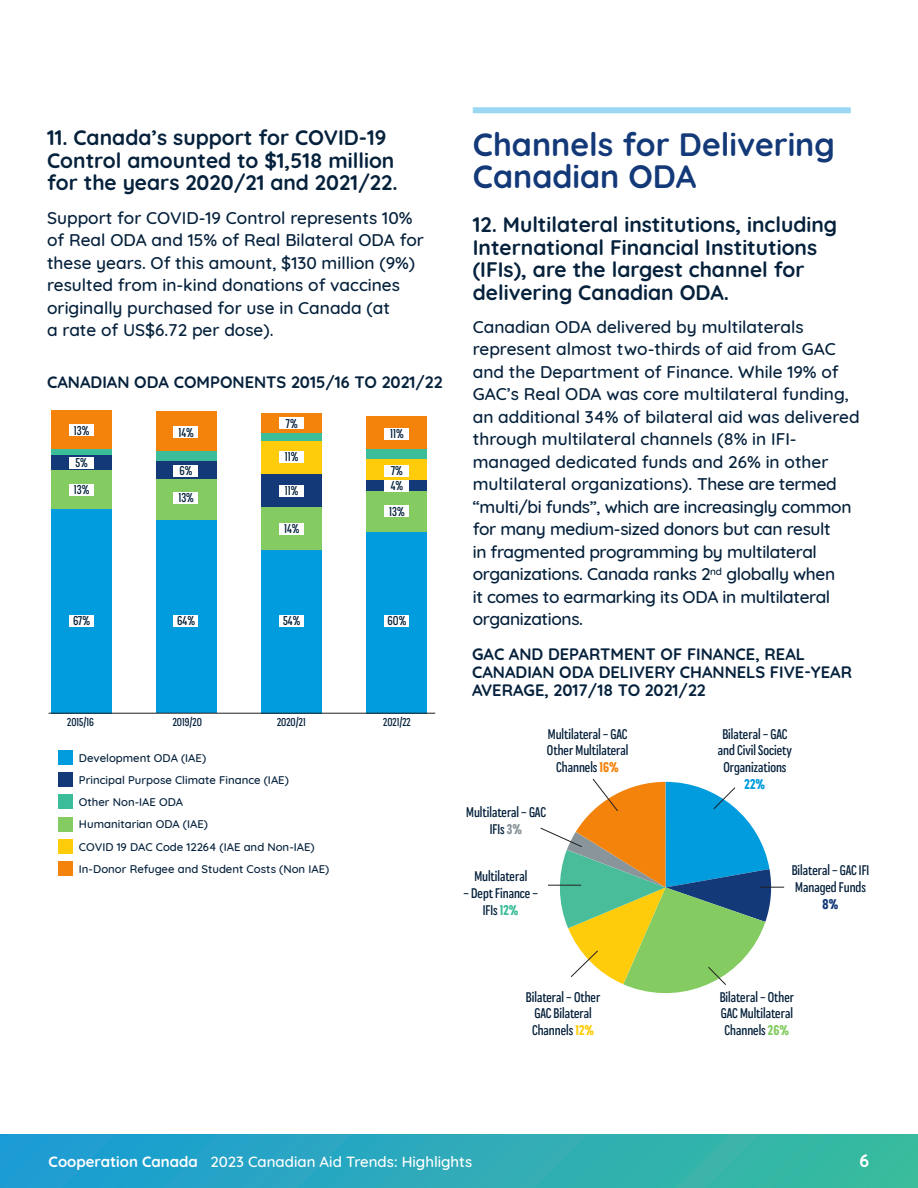
<style>
.page{position:relative;width:918px;height:1188px;background:#fff}
.page>*{position:absolute;margin:0;border:0;box-sizing:border-box;transform-origin:0 0}
.SUB_GOOD_2{font:700 32.25px/31.5px "Quicksand";color:#143978}
.body{font:700 21px/22.5px "Quicksand";color:#05213c}
.t1{font:700 18px "Quicksand";color:#fff}
.body-2{font:500 17.25px/22.5px "Quicksand";color:#05213c}
.chart_title{font:700 16.5px/18px "Quicksand";color:#05213c}
.t2{font:500 15px "Quicksand";color:#fff}
.body-3{font:500 condensed 14.7px/16.6px "Praktika";color:#05213c;text-align:center}
.body-4{font:500 condensed 13.5px "Praktika";color:#05213c}
.body-5{font:500 condensed 12px "Praktika";color:#05213c}
.body-6{font:500 11.4px "Quicksand";color:#05213c}
.s1{font-weight:700;color:#f3830b}
.s2{font-weight:700;color:#009cde}
.s3{font-weight:700;color:#8a959b}
.s4{font-weight:700;color:#3bbd99}
.s5{font-weight:700;color:#143978}
.s6{font-weight:700;color:#ffcc0b}
.s7{font-weight:700;color:#84cc62}
.s8{font-weight:700}
</style>
<div class="page">
<div style="left:0;top:1134px;width:918px;height:54px;background:linear-gradient(to right,#1d9bd5,#3bbb9d)"></div>
<div style="left:262px;top:413px;width:60px;height:187px;background:#f3830b"></div>
<div style="left:367px;top:417px;width:60px;height:183px;background:#f3830b"></div>
<div style="left:51px;top:410px;width:60px;height:207px;background:#f3830b"></div>
<div style="left:157px;top:412px;width:60px;height:205px;background:#f3830b"></div>
<div style="left:262px;top:433px;width:60px;height:186px;background:#3bbd99"></div>
<div style="left:367px;top:449px;width:60px;height:170px;background:#3bbd99"></div>
<div style="left:51px;top:449px;width:60px;height:186px;background:#3bbd99"></div>
<div style="left:157px;top:451px;width:60px;height:184px;background:#3bbd99"></div>
<div style="left:262px;top:441px;width:60px;height:203px;background:#ffcc0b"></div>
<div style="left:367px;top:459px;width:60px;height:185px;background:#ffcc0b"></div>
<div style="left:51px;top:455px;width:60px;height:206px;background:#143978"></div>
<div style="left:157px;top:462px;width:60px;height:199px;background:#143978"></div>
<div style="left:262px;top:474px;width:60px;height:187px;background:#143978"></div>
<div style="left:367px;top:481px;width:60px;height:180px;background:#143978"></div>
<div style="left:51px;top:470px;width:60px;height:214px;background:#84cc62"></div>
<div style="left:157px;top:479px;width:60px;height:205px;background:#84cc62"></div>
<div style="left:262px;top:508px;width:60px;height:176px;background:#84cc62"></div>
<div style="left:367px;top:491px;width:60px;height:193px;background:#84cc62"></div>
<div style="left:473px;top:107px;width:378px;height:6px;background:#99d7f2"></div>
<div style="left:58px;top:750px;width:14px;height:15px;background:#009cde"></div>
<div style="left:58px;top:772px;width:14px;height:15px;background:#143978"></div>
<div style="left:58px;top:795px;width:14px;height:14px;background:#3bbd99"></div>
<div style="left:58px;top:817px;width:14px;height:14px;background:#84cc62"></div>
<div style="left:58px;top:839px;width:14px;height:14px;background:#ffcc0b"></div>
<div style="left:58px;top:861px;width:14px;height:15px;background:#f3830b"></div>
<div style="left:51px;top:509px;width:60px;height:204px;background:#009cde"></div>
<div style="left:157px;top:520px;width:60px;height:193px;background:#009cde"></div>
<div style="left:262px;top:550px;width:60px;height:163px;background:#009cde"></div>
<div style="left:367px;top:532px;width:60px;height:181px;background:#009cde"></div>
<hr style="left:49px;top:713px;width:386px;height:1px;background:#231f20">
<div style="left:69px;top:615px;width:25px;height:12px;background:#fff"></div>
<div style="left:69px;top:484px;width:25px;height:11px;background:#fff"></div>
<div style="left:69px;top:457px;width:25px;height:11px;background:#fff"></div>
<div style="left:69px;top:424px;width:25px;height:12px;background:#fff"></div>
<div style="left:173px;top:615px;width:25px;height:12px;background:#fff"></div>
<div style="left:173px;top:492px;width:25px;height:11px;background:#fff"></div>
<div style="left:173px;top:465px;width:25px;height:11px;background:#fff"></div>
<div style="left:173px;top:427px;width:25px;height:11px;background:#fff"></div>
<div style="left:279px;top:615px;width:25px;height:12px;background:#fff"></div>
<div style="left:279px;top:523px;width:25px;height:12px;background:#fff"></div>
<div style="left:279px;top:485px;width:25px;height:11px;background:#fff"></div>
<div style="left:279px;top:451px;width:25px;height:11px;background:#fff"></div>
<div style="left:279px;top:418px;width:25px;height:11px;background:#fff"></div>
<div style="left:384px;top:615px;width:25px;height:12px;background:#fff"></div>
<div style="left:384px;top:505px;width:25px;height:12px;background:#fff"></div>
<div style="left:384px;top:480px;width:25px;height:12px;background:#fff"></div>
<div style="left:384px;top:465px;width:25px;height:11px;background:#fff"></div>
<div style="left:384px;top:428px;width:25px;height:12px;background:#fff"></div>
<svg style="left:540px;top:778px;width:244px;height:216px"></svg>
<p class="body" style="left:47px;top:125px;width:352px">11. Canada’s support for COVID-19<br>Control amounted to $1,518 million for the years 2020/21 and 2021/22.</p>
<p class="body-2" style="left:47px;top:205px;width:378px">Support for COVID-19 Control represents 10% of Real ODA and 15% of Real Bilateral ODA for these years. Of this amount, $130 million (9%) resulted from in-kind donations of vaccines originally purchased for use in Canada (at<br>a rate of US$6.72 per dose).</p>
<p class="chart_title" style="left:47px;top:372px;width:397px">CANADIAN ODA COMPONENTS 2015/16 TO 2021/22</p>
<p class="body-4" style="left:74px;top:420px;width:17px">13%</p>
<p class="body-4" style="left:178px;top:422px;width:17px">14%</p>
<p class="body-4" style="left:286px;top:413px;width:14px">7%</p>
<p class="body-4" style="left:390px;top:424px;width:15px">11%</p>
<p class="body-4" style="left:75px;top:453px;width:14px">5%</p>
<p class="body-4" style="left:180px;top:461px;width:15px">6%</p>
<p class="body-4" style="left:285px;top:447px;width:15px">11%</p>
<p class="body-4" style="left:391px;top:461px;width:14px">7%</p>
<p class="body-4" style="left:74px;top:480px;width:17px">13%</p>
<p class="body-4" style="left:178px;top:488px;width:17px">13%</p>
<p class="body-4" style="left:285px;top:481px;width:15px">11%</p>
<p class="body-4" style="left:391px;top:476px;width:14px">4%</p>
<p class="body-4" style="left:389px;top:501px;width:17px">13%</p>
<p class="body-4" style="left:284px;top:519px;width:17px">14%</p>
<p class="body-4" style="left:73px;top:611px;width:19px">67%</p>
<p class="body-4" style="left:177px;top:611px;width:20px">64%</p>
<p class="body-4" style="left:283px;top:611px;width:19px">54%</p>
<p class="body-4" style="left:388px;top:611px;width:21px">60%</p>
<p class="body-5" style="left:67px;top:713px;width:28px">2015/16</p>
<p class="body-5" style="left:173px;top:713px;width:31px">2019/20</p>
<p class="body-5" style="left:277px;top:713px;width:30px">2020/21</p>
<p class="body-5" style="left:383px;top:713px;width:29px">2021/22</p>
<p class="body-6" style="left:79px;top:749px;width:129px">Development ODA (IAE)</p>
<p class="body-6" style="left:79px;top:771px;width:211px">Principal Purpose Climate Finance (IAE)</p>
<p class="body-6" style="left:79px;top:793px;width:106px">Other Non-IAE ODA</p>
<p class="body-6" style="left:79px;top:815px;width:131px">Humanitarian ODA (IAE)</p>
<p class="body-6" style="left:79px;top:837px;width:237px">COVID 19 DAC Code 12264 (IAE and Non-IAE)</p>
<p class="body-6" style="left:79px;top:860px;width:252px">In-Donor Refugee and Student Costs (Non IAE)</p>
<p class="SUB_GOOD_2" style="left:473px;top:127px;width:364px">Channels for Delivering<br>Canadian ODA</p>
<p class="body" style="left:473px;top:212px;width:366px">12. Multilateral institutions, including International Financial Institutions (IFIs), are the largest channel for delivering Canadian ODA.</p>
<p class="body-2" style="left:473px;top:314px;width:388px">Canadian ODA delivered by multilaterals represent almost two-thirds of aid from GAC and the Department of Finance. While 19% of GAC’s Real ODA was core multilateral funding, an additional 34% of bilateral aid was delivered through multilateral channels (8% in IFI&shy;managed dedicated funds and 26% in other multilateral organizations). These are termed “multi/bi funds”, which are increasingly common for many medium-sized donors but can result<br>in fragmented programming by multilateral organizations. Canada ranks 2<sup>nd</sup> globally when<br>it comes to earmarking its ODA in multilateral organizations.</p>
<p class="chart_title" style="left:472px;top:644px;width:382px">GAC AND DEPARTMENT OF FINANCE, REAL<br>CANADIAN ODA DELIVERY CHANNELS FIVE-YEAR<br>AVERAGE, 2017/18 TO 2021/22</p>
<p class="body-3" style="left:547px;top:724px;width:83px">Multilateral – GAC<br>Other Multilateral<br>Channels<span class="s1">16%</span></p>
<p class="body-3" style="left:718px;top:724px;width:76px">Bilateral – GAC and Civil Society<br>Organizations<br><span class="s2">22%</span></p>
<p class="body-3" style="left:466px;top:803px;width:81px">Multilateral – GAC<br>IFIs<span class="s3">3%</span></p>
<p class="body-3" style="left:474px;top:867px;width:54px">Multilateral</p>
<p class="body-3" style="left:463px;top:884px;width:76px">– Dept Finance –<br>IFIs<span class="s4">12%</span></p>
<p class="body-3" style="left:792px;top:861px;width:79px">Bilateral – GAC IFI<br>Managed Funds<br><span class="s5">8%</span></p>
<p class="body-3" style="left:526px;top:987px;width:76px">Bilateral – Other<br>GAC Bilateral<br>Channels<span class="s6">12%</span></p>
<p class="body-3" style="left:720px;top:987px;width:76px;text-align:justify">Bilateral – Other GAC Multilateral Channels <span class="s7">26%</span></p>
<p class="t2" style="left:49px;top:1149px;width:425px"><span class="s8">Cooperation Canada</span> 2023 Canadian Aid Trends: Highlights</p>
<p class="t1" style="left:860px;top:1145px;width:11px">6</p>
</div>
